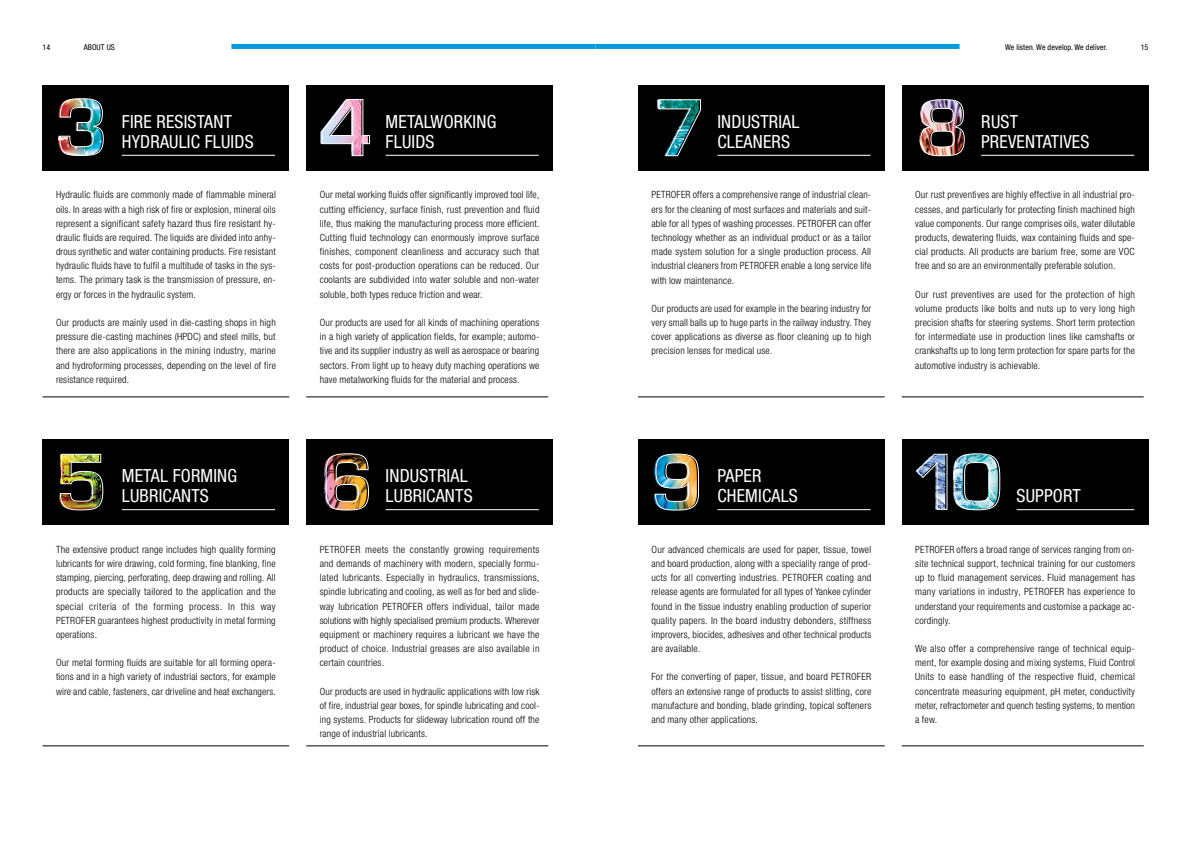
<style>
.page{position:relative;width:1191px;height:842px;background:#fff}
.page>*{position:absolute;margin:0;border:0;box-sizing:border-box;transform-origin:0 0}
.t1{font:condensed 18px/20px "Helvetica Neue LTW1 G";letter-spacing:.01em;color:#fff}
.t2{font:300 condensed 10px/14.2px "Helvetica Neue LTW1 G";letter-spacing:.02em;color:#000;text-align:justify}
.t3{font:condensed 8px "Helvetica Neue LTW1 G";letter-spacing:.01em;color:#000}
</style>
<div class="page">
<div style="left:231px;top:44px;width:364px;height:5px;background:#009bdb"></div>
<div style="left:43px;top:439px;width:246px;height:85px;background:#000"></div>
<div style="left:306px;top:439px;width:247px;height:85px;background:#000"></div>
<img style="left:60px;top:454px;width:44px;height:57px">
<img style="left:324px;top:465px;width:1px;height:33px">
<img style="left:325px;top:453px;width:44px;height:58px">
<hr style="left:122px;top:509px;width:153px;height:1px;background:#fff">
<hr style="left:386px;top:509px;width:153px;height:1px;background:#fff">
<div style="left:638px;top:439px;width:246px;height:85px;background:#000"></div>
<div style="left:901px;top:439px;width:247px;height:85px;background:#000"></div>
<img style="left:654px;top:464px;width:1px;height:38px">
<img style="left:655px;top:453px;width:44px;height:58px">
<img style="left:916px;top:453px;width:84px;height:57px">
<hr style="left:717px;top:509px;width:153px;height:1px;background:#fff">
<hr style="left:1016px;top:509px;width:118px;height:1px;background:#fff">
<div style="left:43px;top:85px;width:246px;height:85px;background:#000"></div>
<div style="left:306px;top:85px;width:247px;height:85px;background:#000"></div>
<img style="left:320px;top:131px;width:1px;height:13px">
<svg style="left:321px;top:99px;width:49px;height:57px"></svg>
<img style="left:58px;top:111px;width:1px;height:35px">
<img style="left:59px;top:98px;width:45px;height:58px">
<hr style="left:122px;top:155px;width:153px;height:1px;background:#fff">
<hr style="left:386px;top:155px;width:153px;height:1px;background:#fff">
<div style="left:638px;top:85px;width:246px;height:85px;background:#000"></div>
<div style="left:901px;top:85px;width:247px;height:85px;background:#000"></div>
<svg style="left:658px;top:99px;width:43px;height:57px"></svg>
<img style="left:920px;top:99px;width:45px;height:57px">
<hr style="left:717px;top:155px;width:153px;height:1px;background:#fff">
<hr style="left:981px;top:155px;width:153px;height:1px;background:#fff">
<hr style="left:43px;top:397px;width:246px;height:1px;background:#000">
<hr style="left:43px;top:746px;width:246px;height:1px;background:#000">
<hr style="left:638px;top:397px;width:246px;height:1px;background:#000">
<hr style="left:638px;top:746px;width:246px;height:1px;background:#000">
<hr style="left:306px;top:397px;width:242px;height:1px;background:#000">
<hr style="left:306px;top:746px;width:242px;height:1px;background:#000">
<hr style="left:901px;top:397px;width:242px;height:1px;background:#000">
<hr style="left:901px;top:746px;width:242px;height:1px;background:#000">
<div style="left:595px;top:44px;width:364px;height:5px;background:#009bdb"></div>
<p class="t3" style="left:43px;top:42px;width:9px">14</p>
<p class="t3" style="left:84px;top:42px;width:33px">ABOUT US</p>
<p class="t3" style="left:1005px;top:42px;width:104px">We listen. We develop. We deliver.</p>
<p class="t3" style="left:1140px;top:42px;width:9px">15</p>
<h1 class="t1" style="left:122px;top:111px;width:133px">FIRE RESISTANT<br>HYDRAULIC FLUIDS</h1>
<h1 class="t1" style="left:386px;top:111px;width:112px">METALWORKING<br>FLUIDS</h1>
<h1 class="t1" style="left:717px;top:111px;width:83px">INDUSTRIAL<br>CLEANERS</h1>
<h1 class="t1" style="left:981px;top:111px;width:110px">RUST<br>PREVENTATIVES</h1>
<p class="t2" style="left:56px;top:188px;width:221px">Hydraulic fluids are commonly made of flammable mineral oils. In areas with a high risk of fire or explosion, mineral oils represent a significant safety hazard thus fire resistant hy&shy;draulic fluids are required. The liquids are divided into anhy&shy;drous synthetic and water containing products. Fire resistant hydraulic fluids have to fulfil a multitude of tasks in the sys&shy;tems. The primary task is the transmission of pressure, en&shy;ergy or forces in the hydraulic system.</p>
<p class="t2" style="left:56px;top:315px;width:221px">Our products are mainly used in die-casting shops in high pressure die-casting machines (HPDC) and steel mills, but there are also applications in the mining industry, marine and hydroforming processes, depending on the level of fire resistance required.</p>
<p class="t2" style="left:320px;top:188px;width:221px">Our metal working fluids offer significantly improved tool life, cutting efficiency, surface finish, rust prevention and fluid life, thus making the manufacturing process more efficient.<br>Cutting fluid technology can enormously improve surface finishes, component cleanliness and accuracy such that costs for post-production operations can be reduced. Our coolants are subdivided into water soluble and non-water soluble, both types reduce friction and wear.</p>
<p class="t2" style="left:320px;top:315px;width:221px">Our products are used for all kinds of machining operations in a high variety of application fields, for example; automo&shy;tive and its supplier industry as well as aerospace or bearing sectors. From light up to heavy duty maching operations we have metalworking fluids for the material and process.</p>
<p class="t2" style="left:651px;top:188px;width:221px">PETROFER offers a comprehensive range of industrial clean&shy;ers for the cleaning of most surfaces and materials and suit&shy;able for all types of washing processes. PETROFER can offer technology whether as an individual product or as a tailor made system solution for a single production process. All industrial cleaners from PETROFER enable a long service life with low maintenance.</p>
<p class="t2" style="left:651px;top:301px;width:221px">Our products are used for example in the bearing industry for very small balls up to huge parts in the railway industry. They cover applications as diverse as floor cleaning up to high precision lenses for medical use.</p>
<h1 class="t1" style="left:122px;top:466px;width:117px">METAL FORMING<br>LUBRICANTS</h1>
<h1 class="t1" style="left:386px;top:466px;width:88px">INDUSTRIAL<br>LUBRICANTS</h1>
<h1 class="t1" style="left:717px;top:466px;width:82px">PAPER<br>CHEMICALS</h1>
<p class="t2" style="left:56px;top:542px;width:221px">The extensive product range includes high quality forming lubricants for wire drawing, cold forming, fine blanking, fine stamping, piercing, perforating, deep drawing and rolling. All products are specially tailored to the application and the special criteria of the forming process. In this way PETROFER guarantees highest productivity in metal forming operations.</p>
<p class="t2" style="left:56px;top:656px;width:221px">Our metal forming fluids are suitable for all forming opera&shy;tions and in a high variety of industrial sectors, for example wire and cable, fasteners, car driveline and heat exchangers.</p>
<p class="t2" style="left:320px;top:542px;width:221px">PETROFER meets the constantly growing requirements and demands of machinery with modern, specially formu&shy;lated lubricants. Especially in hydraulics, transmissions, spindle lubricating and cooling, as well as for bed and slide&shy;way lubrication PETROFER offers individual, tailor made solutions with highly specialised premium products. Wherever equipment or machinery requires a lubricant we have the product of choice. Industrial greases are also available in certain countries.</p>
<p class="t2" style="left:320px;top:684px;width:221px">Our products are used in hydraulic applications with low risk of fire, industrial gear boxes, for spindle lubricating and cool&shy;ing systems. Products for slideway lubrication round off the range of industrial lubricants.</p>
<p class="t2" style="left:651px;top:542px;width:221px">Our advanced chemicals are used for paper, tissue, towel and board production, along with a speciality range of prod&shy;ucts for all converting industries. PETROFER coating and release agents are formulated for all types of Yankee cylinder found in the tissue industry enabling production of superior quality papers. In the board industry debonders, stiffness improvers, biocides, adhesives and other technical products are available.</p>
<p class="t2" style="left:651px;top:670px;width:221px">For the converting of paper, tissue, and board PETROFER offers an extensive range of products to assist slitting, core manufacture and bonding, blade grinding, topical softeners and many other applications.</p>
<p class="t2" style="left:915px;top:188px;width:221px">Our rust preventives are highly effective in all industrial pro&shy;cesses, and particularly for protecting finish machined high value components. Our range comprises oils, water dilutable products, dewatering fluids, wax containing fluids and spe&shy;cial products. All products are barium free, some are VOC free and so are an environmentally preferable solution.</p>
<p class="t2" style="left:915px;top:287px;width:221px">Our rust preventives are used for the protection of high volume products like bolts and nuts up to very long high precision shafts for steering systems. Short term protection for intermediate use in production lines like camshafts or crankshafts up to long term protection for spare parts for the automotive industry is achievable.</p>
<h1 class="t1" style="left:1016px;top:486px;width:66px">SUPPORT</h1>
<p class="t2" style="left:915px;top:542px;width:221px">PETROFER offers a broad range of services ranging from on&shy;site technical support, technical training for our customers up to fluid management services. Fluid management has many variations in industry, PETROFER has experience to understand your requirements and customise a package ac&shy;cordingly.</p>
<p class="t2" style="left:915px;top:641px;width:221px">We also offer a comprehensive range of technical equip&shy;ment, for example dosing and mixing systems, Fluid Control Units to ease handling of the respective fluid, chemical concentrate measuring equipment, pH meter, conductivity meter, refractometer and quench testing systems, to mention a few.</p>
</div>
